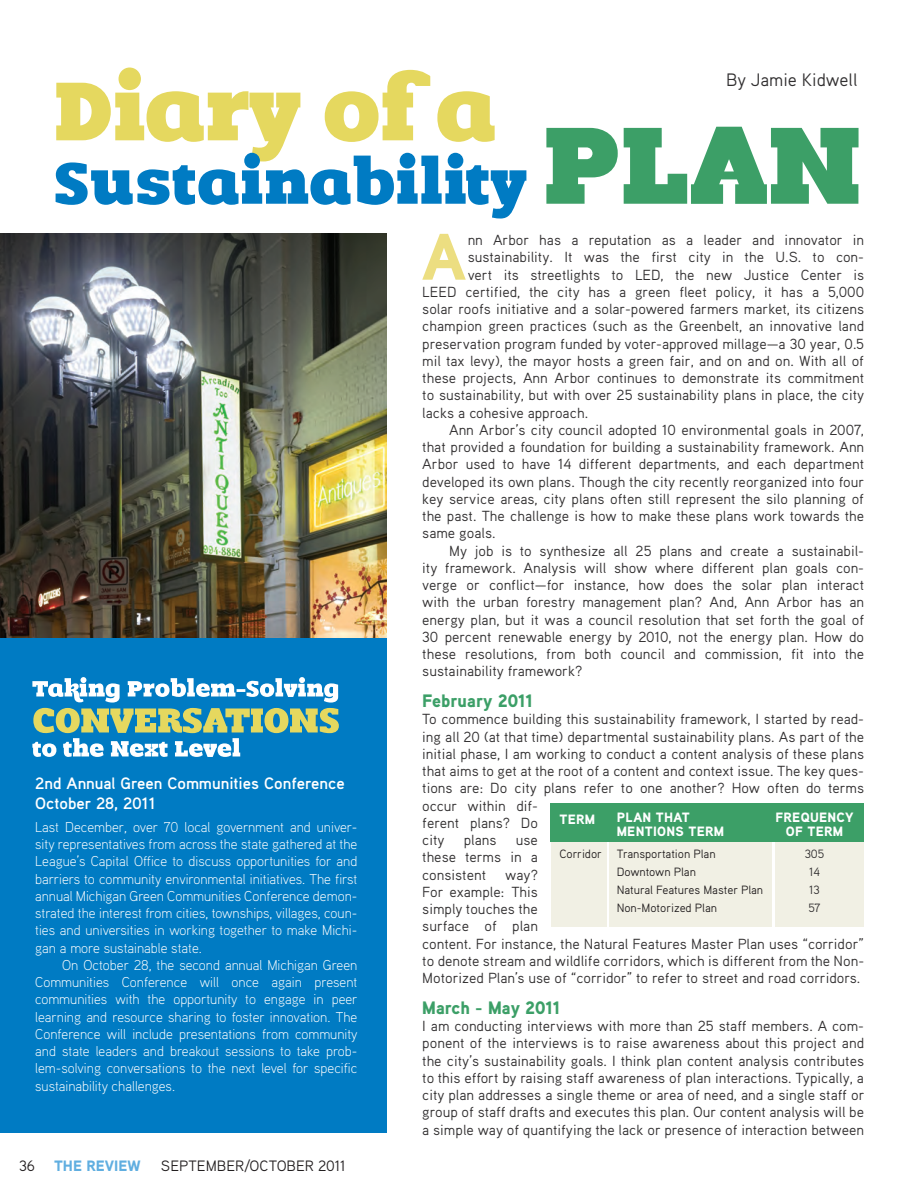
<style>
.page{position:relative;width:918px;height:1188px;background:#fff}
.page>*{position:absolute;margin:0;border:0;box-sizing:border-box;transform-origin:0 0}
.t1{font:900 65.7px "Aaux Pro OT";color:#ecde81}
.Paragraph_Subhead{font:900 18px "Aaux Pro OT";color:#3c9f67}
.Column_-_Author{font:18px "Aaux Pro OT";color:#312f30}
.t2{font:700 16.5px/19.8px "Aaux Pro OT";color:#fff}
.t3{font:15px "Aaux Pro OT";color:#231f20}
.t4{font:900 15px "Aaux Pro OT";color:#60aee0}
.t5{font:14.7px/17.2px "Aaux Pro OT";color:#312f30;text-align:justify}
.t6{font:300 14.25px/17.2px "Aaux Pro OT";color:#fff;text-align:justify}
.t7{font:900 13.5px/13.5px "Aaux Pro OT";letter-spacing:.02em;color:#fff;text-align:center}
.t8{font:12px "Aaux Pro OT";letter-spacing:-.005em;color:#231f20}
.t9{font:12px/18px "Aaux Pro OT";letter-spacing:-.005em;color:#312f30;text-align:center}
</style>
<div class="page">
<div style="left:0;top:631px;width:386px;height:501px;background:#007bc3"></div>
<img style="left:0;top:234px;width:386px;height:404px">
<div style="left:551px;top:804px;width:56px;height:123px;background:#f1f0e4"></div>
<div style="left:609px;top:804px;width:163px;height:123px;background:#f1f0e4"></div>
<div style="left:775px;top:804px;width:89px;height:123px;background:#f1f0e4"></div>
<div style="left:551px;top:803px;width:313px;height:39px;background:#3c9f67"></div>
<svg style="left:546px;top:127px;width:313px;height:77px"></svg>
<svg style="left:56px;top:68px;width:470px;height:151px"></svg>
<svg style="left:32px;top:677px;width:307px;height:80px"></svg>
<p class="t2" style="left:35px;top:773px;width:311px">2nd Annual Green Communities Conference<br>October 28, 2011</p>
<p class="t6" style="left:35px;top:818px;width:324px">Last December, over 70 local government and univer&shy;sity representatives from across the state gathered at the League’s Capital Office to discuss opportunities for and barriers to community environmental initiatives. The first annual Michigan Green Communities Conference demon&shy;strated the interest from cities, townships, villages, coun&shy;ties and universities in working together to make Michi&shy;gan a more sustainable state.</p>
<p class="t6" style="left:35px;top:956px;width:324px;text-indent:27px">On October 28, the second annual Michigan Green Communities Conference will once again present communities with the opportunity to engage in peer learning and resource sharing to foster innovation. The Conference will include presentations from community and state leaders and breakout sessions to take prob&shy;lem-solving conversations to the next level for specific sustainability challenges.</p>
<p class="t3" style="left:19px;top:1157px;width:17px">36</p>
<p class="t4" style="left:54px;top:1156px;width:88px">THE REVIEW</p>
<p class="t3" style="left:161px;top:1157px;width:186px">SEPTEMBER/OCTOBER 2011</p>
<p class="Column_-_Author" style="left:726px;top:68px;width:133px">By Jamie Kidwell</p>
<p class="t1" style="left:422px;top:215px;width:45px">A</p>
<p class="t5" style="left:468px;top:231px;width:398px">nn Arbor has a reputation as a leader and innovator in</p>
<p class="t5" style="left:468px;top:248px;width:398px">sustainability. It was the first city in the U.S. to con-</p>
<p class="t5" style="left:468px;top:265px;width:398px">vert its streetlights to LED, the new Justice Center is</p>
<p class="t5" style="left:422px;top:283px;width:443px">LEED certified, the city has a green fleet policy, it has a 5,000</p>
<p class="t5" style="left:422px;top:300px;width:443px">solar roofs initiative and a solar-powered farmers market, its citizens</p>
<p class="t5" style="left:422px;top:317px;width:443px">champion green practices (such as the Greenbelt, an innovative land</p>
<p class="t5" style="left:422px;top:334px;width:443px">preservation program funded by voter-approved millage—a 30 year, 0.5</p>
<p class="t5" style="left:422px;top:352px;width:443px">mil tax levy), the mayor hosts a green fair, and on and on. With all of</p>
<p class="t5" style="left:422px;top:369px;width:443px">these projects, Ann Arbor continues to demonstrate its commitment</p>
<p class="t5" style="left:422px;top:386px;width:444px">to sustainability, but with over 25 sustainability plans in place, the city</p>
<p class="t5" style="left:422px;top:403px;width:167px">lacks a cohesive approach.</p>
<p class="t5" style="left:422px;top:421px;width:444px;text-indent:27px">Ann Arbor’s city council adopted 10 environmental goals in 2007, that provided a foundation for building a sustainability framework. Ann Arbor used to have 14 different departments, and each department developed its own plans. Though the city recently reorganized into four key service areas, city plans often still represent the silo planning of the past. The challenge is how to make these plans work towards the same goals.</p>
<p class="t5" style="left:422px;top:542px;width:443px;text-indent:27px">My job is to synthesize all 25 plans and create a sustainabil&shy;ity framework. Analysis will show where different plan goals con&shy;verge or conflict—for instance, how does the solar plan interact with the urban forestry management plan? And, Ann Arbor has an energy plan, but it was a council resolution that set forth the goal of 30 percent renewable energy by 2010, not the energy plan. How do these resolutions, from both council and commission, fit into the sustainability framework?</p>
<p class="Paragraph_Subhead" style="left:422px;top:689px;width:112px">February 2011</p>
<p class="t5" style="left:422px;top:710px;width:443px;text-align:left">To commence building this sustainability framework, I started by read&shy;ing all 20 (at that time) departmental sustainability plans. As part of the initial phase, I am working to conduct a content analysis of these plans that aims to get at the root of a content and context issue. The key ques&shy;tions are: Do city plans refer to one another? How often do terms occur within dif-<br>ferent plans? Do<br>city</p>
<p class="t7" style="left:617px;top:810px;width:75px">PLAN THAT</p>
<p class="t7" style="left:617px;top:824px;width:109px">MENTIONS TERM</p>
<p class="t8" style="left:617px;top:847px;width:100px">Transportation Plan</p>
<p class="t8" style="left:617px;top:864px;width:81px">Downtown Plan</p>
<p class="t8" style="left:617px;top:882px;width:148px">Natural Features Master Plan</p>
<p class="t8" style="left:617px;top:900px;width:102px">Non-Motorized Plan</p>
<p class="t7" style="left:775px;top:810px;width:80px">FREQUENCY<br>OF TERM</p>
<p class="t9" style="left:805px;top:845px;width:21px">305<br>14</p>
<p class="t9" style="left:809px;top:881px;width:12px">13</p>
<p class="t9" style="left:808px;top:899px;width:14px">57</p>
<p class="t7" style="left:559px;top:812px;width:37px">TERM</p>
<p class="t8" style="left:559px;top:847px;width:44px">Corridor</p>
<p class="t5" style="left:464px;top:831px;width:34px">plans</p>
<p class="t5" style="left:422px;top:831px;width:117px;text-indent:94px">use these terms in a consistent</p>
<p class="t5" style="left:422px;top:865px;width:443px;text-align:left;text-indent:83px">way?<br>For example: This<br>simply touches the<br>surface of plan<br>content. For instance, the Natural Features Master Plan uses “corridor” to denote stream and wildlife corridors, which is different from the Non-Motorized Plan’s use of “corridor” to refer to street and road corridors.</p>
<p class="Paragraph_Subhead" style="left:422px;top:996px;width:140px">March - May 2011</p>
<p class="t5" style="left:422px;top:1017px;width:444px">I am conducting interviews with more than 25 staff members. A com&shy;ponent of the interviews is to raise awareness about this project and the city’s sustainability goals. I think plan content analysis contributes to this effort by raising staff awareness of plan interactions. Typically, a city plan addresses a single theme or area of need, and a single staff or group of staff drafts and executes this plan. Our content analysis will be a simple way of quantifying the lack or presence of interaction between</p>
</div>
